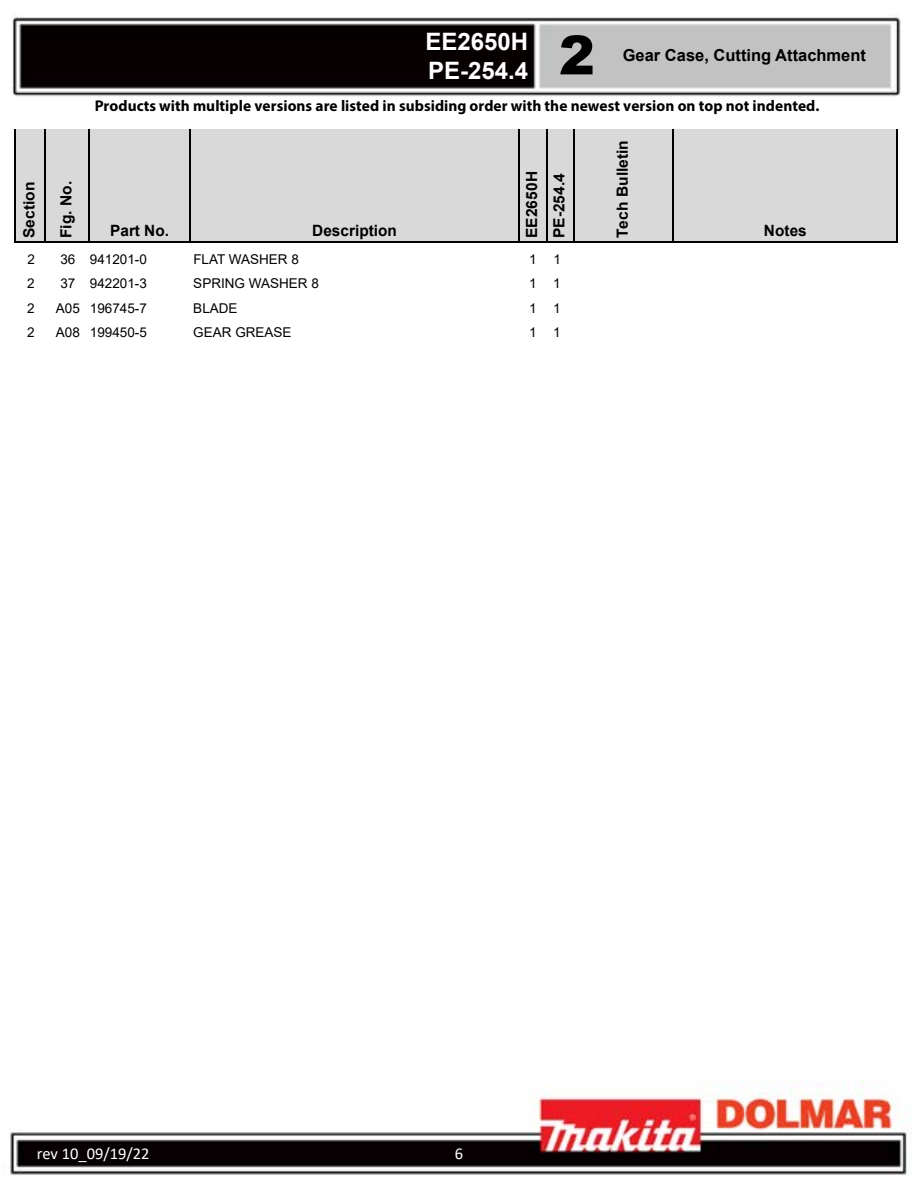
<style>
.page{position:relative;width:918px;height:1188px;background:#fff}
.page>*{position:absolute;margin:0;border:0;box-sizing:border-box;transform-origin:0 0}
.t1{font:900 54px "Arial";color:#000}
.t2{font:700 24px/28.8px "Arial";color:#fff}
.t3{font:700 16.5px "Arial";color:#000}
.t4{font:16.5px "Calibri";color:#fff}
.t5{font:700 15.6px "Myriad Pro";letter-spacing:.005em;color:#000}
.t6{font:700 15.6px "Arial";letter-spacing:.005em;color:#000}
.t7{font:700 15.45px "Arial";letter-spacing:.005em;color:#000}
.t8{font:13.5px "Arial";color:#000}
</style>
<div class="page">
<img style="left:8px;top:17px;width:900px;height:1158px">
<div style="left:16px;top:129px;width:882px;height:113px;background:#d9d9d9"></div>
<hr style="left:15px;top:129px;width:1px;height:114px;background:#000">
<hr style="left:44px;top:129px;width:2px;height:114px;background:#000">
<hr style="left:88px;top:129px;width:2px;height:114px;background:#000">
<hr style="left:189px;top:129px;width:2px;height:114px;background:#000">
<hr style="left:518px;top:129px;width:2px;height:114px;background:#000">
<hr style="left:546px;top:129px;width:1px;height:114px;background:#000">
<hr style="left:573px;top:129px;width:2px;height:114px;background:#000">
<hr style="left:673px;top:129px;width:1px;height:114px;background:#000">
<hr style="left:897px;top:129px;width:1px;height:114px;background:#000">
<hr style="left:16px;top:241px;width:882px;height:2px;background:#000">
<h2 class="t2" style="left:426px;top:28px;width:104px">EE2650H<br>PE-254.4</h2>
<h1 class="t1" style="left:559px;top:16px;width:38px">2</h1>
<p class="t3" style="left:623px;top:44px;width:245px">Gear Case, Cutting Attachment</p>
<p class="t7" style="left:18px;top:238px;width:58px;rotate:-90deg">Section</p>
<p class="t7" style="left:55px;top:238px;width:59px;rotate:-90deg">Fig. No.</p>
<p class="t5" style="left:95px;top:96px;width:726px">Products with multiple versions are listed in subsiding order with the newest version on top not indented.</p>
<p class="t6" style="left:110px;top:220px;width:61px">Part No.</p>
<p class="t6" style="left:312px;top:220px;width:86px">Description</p>
<p class="t7" style="left:521px;top:238px;width:69px;rotate:-90deg">EE2650H</p>
<p class="t7" style="left:548px;top:238px;width:67px;rotate:-90deg">PE-254.4</p>
<p class="t7" style="left:612px;top:238px;width:100px;rotate:-90deg">Tech Bulletin</p>
<p class="t6" style="left:764px;top:220px;width:44px">Notes</p>
<p class="t8" style="left:27px;top:250px;width:9px">2</p>
<p class="t8" style="left:60px;top:250px;width:88px">36 941201-0</p>
<p class="t8" style="left:193px;top:250px;width:107px">FLAT WASHER 8</p>
<p class="t8" style="left:529px;top:250px;width:33px">1 1</p>
<p class="t8" style="left:27px;top:274px;width:9px">2</p>
<p class="t8" style="left:60px;top:274px;width:88px">37 942201-3</p>
<p class="t8" style="left:193px;top:274px;width:127px">SPRING WASHER 8</p>
<p class="t8" style="left:529px;top:274px;width:33px">1 1</p>
<p class="t8" style="left:27px;top:299px;width:9px">2</p>
<p class="t8" style="left:56px;top:299px;width:92px">A05 196745-7</p>
<p class="t8" style="left:193px;top:299px;width:46px">BLADE</p>
<p class="t8" style="left:529px;top:299px;width:33px">1 1</p>
<p class="t8" style="left:27px;top:323px;width:9px">2</p>
<p class="t8" style="left:56px;top:323px;width:92px">A08 199450-5</p>
<p class="t8" style="left:193px;top:323px;width:100px">GEAR GREASE</p>
<p class="t8" style="left:529px;top:323px;width:33px">1 1</p>
<p class="t4" style="left:37px;top:1142px;width:114px">rev 10_09/19/22</p>
<p class="t4" style="left:455px;top:1142px;width:10px">6</p>
</div>
